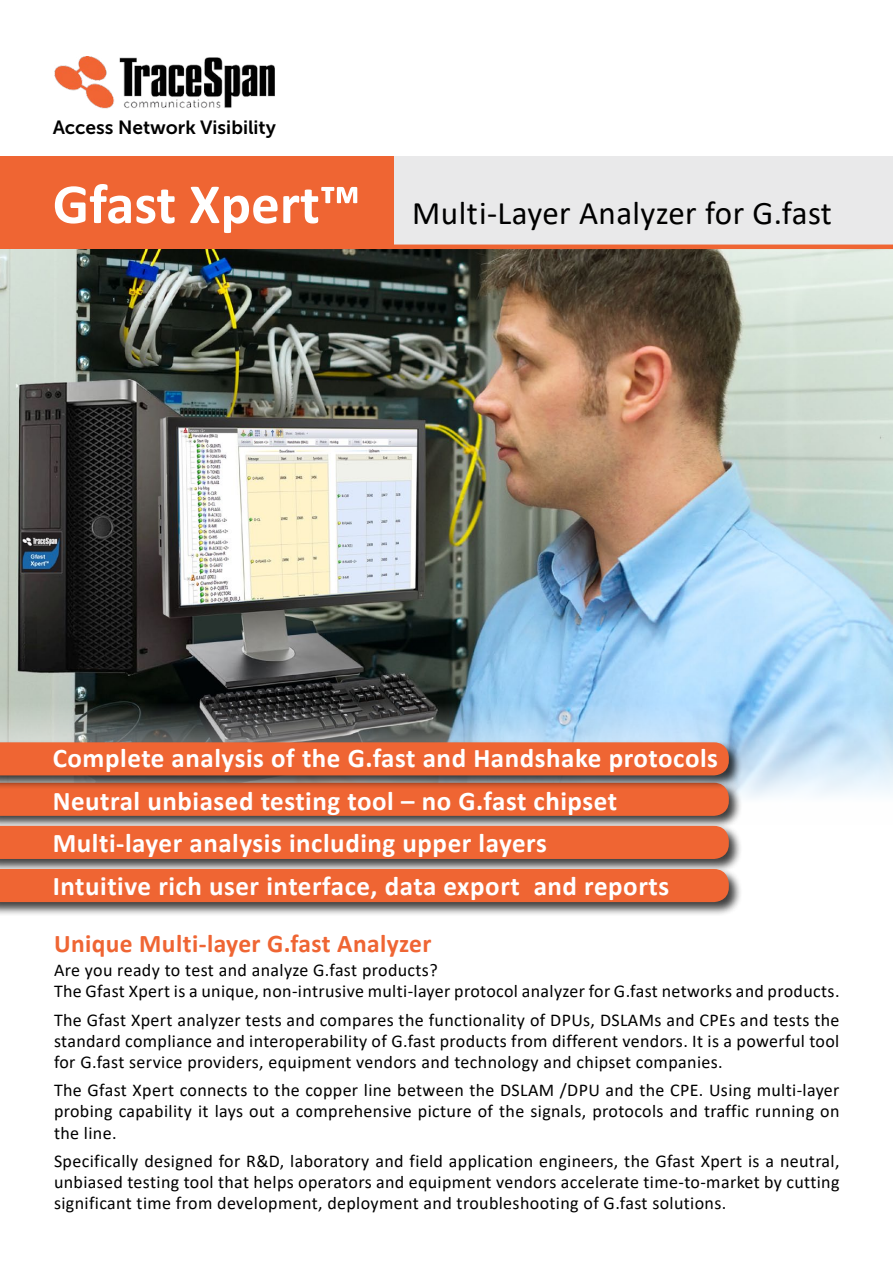
<style>
.page{position:relative;width:893px;height:1263px;background:#fff}
.page>*{position:absolute;margin:0;border:0;box-sizing:border-box;transform-origin:0 0}
.t1{font:700 57px "Calibri";color:#fff}
.t2{font:33px "Calibri";letter-spacing:.015em;color:#000}
.t3{font:700 27px/42.9px "Calibri";letter-spacing:.02em;color:#fff}
.t4{font:700 25.5px "Calibri";letter-spacing:.015em;color:#ef6533}
.t5{font:19.05px "Museo Sans Cyrl 700";color:#000}
.t6{font:18px/21px "Calibri";letter-spacing:.02em;color:#000;text-align:justify}
</style>
<div class="page">
<img style="left:0;top:249px;width:893px;height:549px">
<div style="left:309px;top:157px;width:584px;height:92px;background:#e9e9ea"></div>
<div style="left:0;top:157px;width:393px;height:92px;background:#ef6533"></div>
<hr style="left:290px;top:245px;width:603px;height:4px;background:#ef6533">
<img style="left:55px;top:57px;width:220px;height:52px">
<div style="left:0;top:780px;width:743px;height:50px;background:#000;opacity:.75"></div>
<div style="left:0;top:790px;width:729px;height:26px;background:#ef6533"></div>
<div style="left:0;top:824px;width:743px;height:49px;background:#000;opacity:.75"></div>
<div style="left:0;top:826px;width:729px;height:33px;background:#ef6533"></div>
<div style="left:0;top:867px;width:743px;height:49px;background:#000;opacity:.75"></div>
<div style="left:0;top:869px;width:729px;height:33px;background:#ef6533"></div>
<div style="left:0;top:740px;width:743px;height:50px;background:#000;opacity:.75"></div>
<div style="left:0;top:742px;width:729px;height:33px;background:#ef6533"></div>
<p class="t5" style="left:53px;top:117px;width:225px">Access Network Visibility</p>
<h1 class="t1" style="left:53px;top:164px;width:310px">Gfast Xpert™</h1>
<h2 class="t2" style="left:412px;top:190px;width:421px">Multi-Layer Analyzer for G.fast</h2>
<h3 class="t3" style="left:53px;top:736px;width:667px">Complete analysis of the G.fast and Handshake protocols Neutral unbiased testing tool – no G.fast chipset Multi-layer analysis including upper layers<br>Intuitive rich user interface, data export and reports</h3>
<h3 class="t4" style="left:54px;top:925px;width:379px">Unique Multi-layer G.fast Analyzer</h3>
<p class="t6" style="left:54px;top:959px;width:787px">Are you ready to test and analyze G.fast products?<br>The Gfast Xpert is a unique, non-intrusive multi-layer protocol analyzer for G.fast networks and products.</p>
<p class="t6" style="left:54px;top:1009px;width:787px">The Gfast Xpert analyzer tests and compares the functionality of DPUs, DSLAMs and CPEs and tests the standard compliance and interoperability of G.fast products from different vendors. It is a powerful tool for G.fast service providers, equipment vendors and technology and chipset companies.</p>
<p class="t6" style="left:54px;top:1079px;width:787px">The Gfast Xpert connects to the copper line between the DSLAM /DPU and the CPE. Using multi-layer probing capability it lays out a comprehensive picture of the signals, protocols and traffic running on the line.</p>
<p class="t6" style="left:54px;top:1150px;width:787px">Specifically designed for R&amp;D, laboratory and field application engineers, the Gfast Xpert is a neutral, unbiased testing tool that helps operators and equipment vendors accelerate time-to-market by cutting significant time from development, deployment and troubleshooting of G.fast solutions.</p>
</div>
